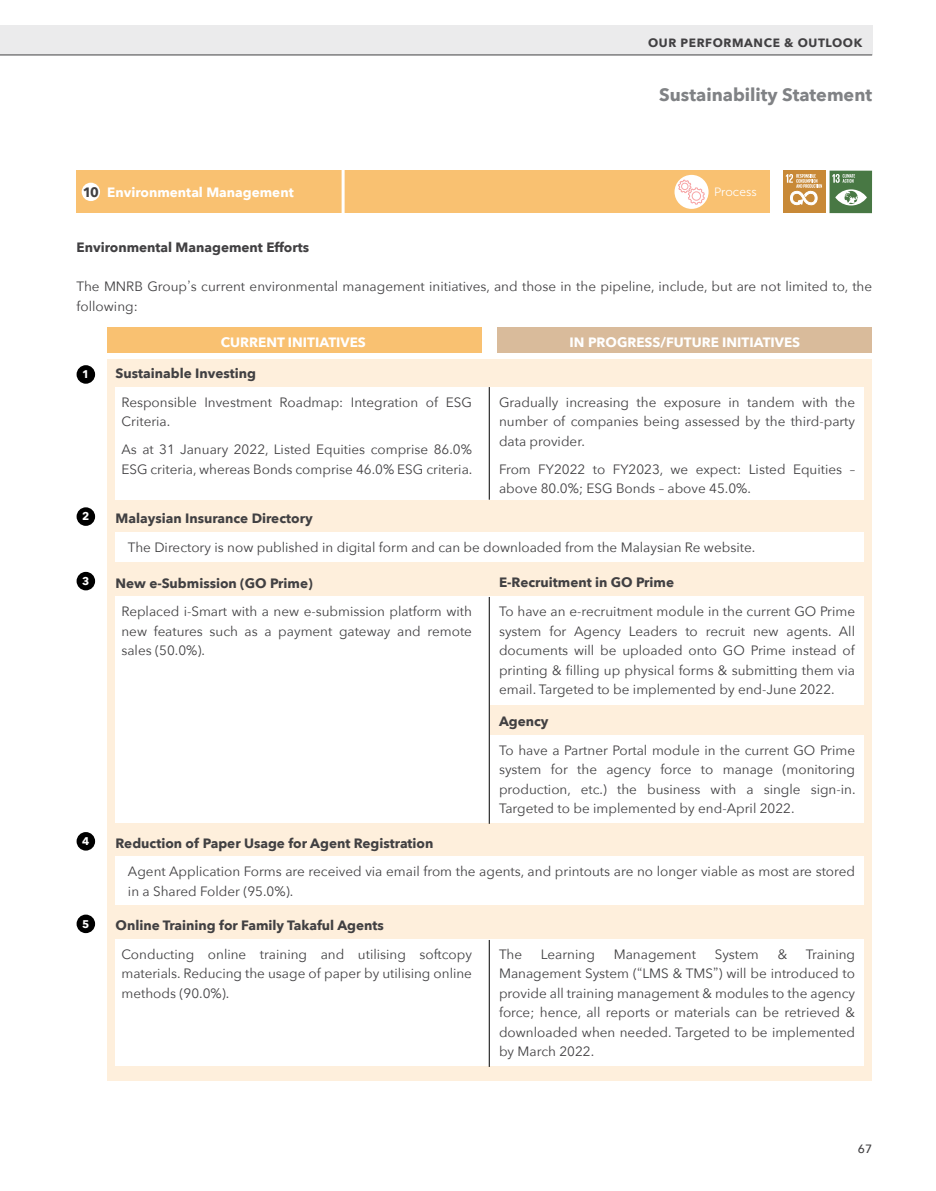
<style>
.page{position:relative;width:936px;height:1191px;background:#fff}
.page>*{position:absolute;margin:0;border:0;box-sizing:border-box;transform-origin:0 0}
.t1{font:700 18px "Avenir Next";color:#808285}
.t2{font:13.5px/19.5px "Avenir Next";color:#414042;text-align:justify}
.t3{font:700 13.5px "Avenir Next";color:#414042}
.t4{font:700 13.5px "Avenir Next";color:#fff}
.t5{font:700 12px "Avenir Next";letter-spacing:.05em;color:#414042}
.t6{font:12px "Museo Sans 300";color:#fff}
.t7{font:500 12px "Avenir Next";color:#414042}
.t8{font:700 11.1px "Avenir Next";color:#fff}
.s1{color:#414042}
.s2{font-family:"Caecilia LT Std";font-weight:300}
</style>
<div class="page">
<div style="left:0;top:26px;width:872px;height:29px;background:#ebebec"></div>
<hr style="left:0;top:55px;width:872px;height:1px;background:#414042">
<div style="left:77px;top:171px;width:693px;height:42px;background:#f9c171"></div>
<hr style="left:341px;top:168px;width:3px;height:48px;background:#fff">
<div style="left:82px;top:183px;width:18px;height:18px;background:#fff;border-radius:50%"></div>
<div style="left:674px;top:175px;width:34px;height:34px;background:#fff;border-radius:50%"></div>
<svg style="left:677px;top:179px;width:28px;height:26px"></svg>
<div style="left:691px;top:191px;width:10px;height:10px;border:1px solid #f7a5a6;border-radius:50%"></div>
<div style="left:782px;top:171px;width:43px;height:42px;background:#c88937"></div>
<svg style="left:785px;top:174px;width:37px;height:31px"></svg>
<div style="left:829px;top:171px;width:43px;height:42px;background:#487844"></div>
<svg style="left:835px;top:189px;width:31px;height:16px"></svg>
<svg style="left:832px;top:174px;width:23px;height:9px"></svg>
<div style="left:107px;top:327px;width:374px;height:26px;background:#f9c171"></div>
<div style="left:107px;top:359px;width:765px;height:721px;background:#feefdc"></div>
<div style="left:497px;top:327px;width:375px;height:26px;background:#d9bb9b"></div>
<div style="left:77px;top:914px;width:18px;height:19px;background:#000;border-radius:50%"></div>
<div style="left:77px;top:832px;width:18px;height:18px;background:#000;border-radius:50%"></div>
<div style="left:77px;top:507px;width:18px;height:19px;background:#000;border-radius:50%"></div>
<div style="left:77px;top:365px;width:18px;height:19px;background:#000;border-radius:50%"></div>
<div style="left:77px;top:572px;width:18px;height:18px;background:#000;border-radius:50%"></div>
<div style="left:115px;top:387px;width:748px;height:113px;background:#fff"></div>
<div style="left:115px;top:532px;width:748px;height:29px;background:#fff"></div>
<div style="left:115px;top:596px;width:374px;height:226px;background:#fff"></div>
<div style="left:115px;top:857px;width:748px;height:48px;background:#fff"></div>
<div style="left:115px;top:939px;width:748px;height:126px;background:#fff"></div>
<div style="left:489px;top:596px;width:374px;height:109px;background:#fff"></div>
<div style="left:489px;top:735px;width:374px;height:88px;background:#fff"></div>
<hr style="left:489px;top:387px;width:1px;height:113px;background:#000">
<hr style="left:489px;top:597px;width:1px;height:227px;background:#000">
<hr style="left:489px;top:940px;width:1px;height:127px;background:#000">
<p class="t5" style="left:648px;top:32px;width:216px">OUR PERFORMANCE &amp; OUTLOOK</p>
<h1 class="t1" style="left:659px;top:79px;width:214px">Sustainability Statement</h1>
<p class="t4" style="left:83px;top:181px;width:212px"><span class="s1">10</span> Environmental Management</p>
<p class="t6" style="left:714px;top:186px;width:44px">Process</p>
<p class="t3" style="left:77px;top:236px;width:234px">Environmental Management Efforts</p>
<p class="t2" style="left:77px;top:276px;width:797px">The MNRB Group<span class="s2">’</span>s current environmental management initiatives, and those in the pipeline, include, but are not limited to, the following:</p>
<p class="t8" style="left:82px;top:365px;width:9px">1</p>
<p class="t4" style="left:221px;top:330px;width:146px">CURRENT INITIATIVES</p>
<p class="t4" style="left:569px;top:330px;width:232px">IN PROGRESS/FUTURE INITIATIVES</p>
<p class="t3" style="left:115px;top:362px;width:142px">Sustainable Investing</p>
<p class="t2" style="left:121px;top:392px;width:352px">Responsible Investment Roadmap: Integration of ESG<br>Criteria.</p>
<p class="t2" style="left:121px;top:439px;width:352px">As at 31 January 2022, Listed Equities comprise 86.0%<br>ESG criteria, whereas Bonds comprise 46.0% ESG criteria.</p>
<p class="t2" style="left:499px;top:392px;width:357px">Gradually increasing the exposure in tandem with the number of companies being assessed by the third-party data provider.</p>
<p class="t2" style="left:499px;top:459px;width:357px">From FY2022 to FY2023, we expect: Listed Equities – above 80.0%; ESG Bonds – above 45.0%.</p>
<p class="t8" style="left:82px;top:507px;width:9px">2</p>
<p class="t3" style="left:115px;top:506px;width:199px">Malaysian Insurance Directory</p>
<p class="t2" style="left:128px;top:536px;width:628px">The Directory is now published in digital form and can be downloaded from the Malaysian Re website.</p>
<p class="t8" style="left:82px;top:571px;width:9px">3</p>
<p class="t3" style="left:115px;top:571px;width:199px">New e-Submission (GO Prime)</p>
<p class="t3" style="left:499px;top:571px;width:176px">E-Recruitment in GO Prime</p>
<p class="t2" style="left:121px;top:601px;width:352px">Replaced i-Smart with a new e-submission platform with new features such as a payment gateway and remote sales (50.0%).</p>
<p class="t2" style="left:499px;top:601px;width:357px">To have an e-recruitment module in the current GO Prime system for Agency Leaders to recruit new agents. All documents will be uploaded onto GO Prime instead of printing &amp; filling up physical forms &amp; submitting them via email. Targeted to be implemented by end-June 2022.</p>
<p class="t3" style="left:499px;top:709px;width:51px">Agency</p>
<p class="t2" style="left:499px;top:740px;width:358px">To have a Partner Portal module in the current GO Prime system for the agency force to manage (monitoring production, etc.) the business with a single sign-in.<br>Targeted to be implemented by end-April 2022.</p>
<p class="t8" style="left:82px;top:831px;width:9px">4</p>
<p class="t3" style="left:115px;top:831px;width:319px">Reduction of Paper Usage for Agent Registration</p>
<p class="t2" style="left:128px;top:861px;width:728px">Agent Application Forms are received via email from the agents, and printouts are no longer viable as most are stored in a Shared Folder (95.0%).</p>
<p class="t8" style="left:82px;top:914px;width:9px">5</p>
<p class="t3" style="left:115px;top:914px;width:270px">Online Training for Family Takaful Agents</p>
<p class="t2" style="left:121px;top:944px;width:352px">Conducting online training and utilising softcopy materials. Reducing the usage of paper by utilising online methods (90.0%).</p>
<p class="t2" style="left:499px;top:944px;width:25px">The</p>
<p class="t2" style="left:541px;top:944px;width:55px">Learning</p>
<p class="t2" style="left:613px;top:944px;width:84px">Management</p>
<p class="t2" style="left:714px;top:944px;width:45px">System</p>
<p class="t2" style="left:777px;top:944px;width:11px">&amp;</p>
<p class="t2" style="left:499px;top:944px;width:357px;text-indent:307px">Training Management System (<span class="s2">“</span>LMS &amp; TMS<span class="s2">”</span>) will be introduced to provide all training management &amp; modules to the agency force; hence, all reports or materials can be retrieved &amp; downloaded when needed. Targeted to be implemented by March 2022.</p>
<p class="t7" style="left:857px;top:1138px;width:16px">67</p>
</div>
